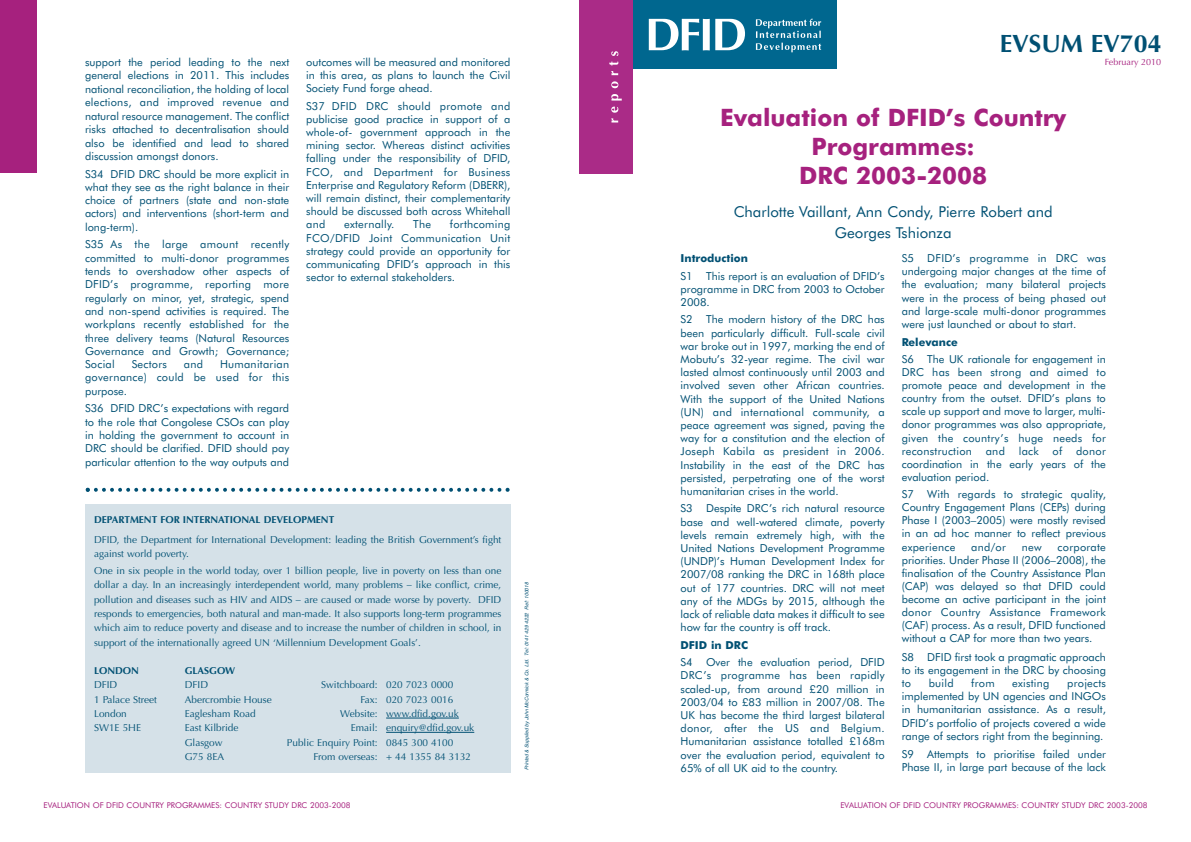
<style>
.page{position:relative;width:1191px;height:842px;background:#fff}
.page>*{position:absolute;margin:0;border:0;box-sizing:border-box;transform-origin:0 0}
.t1{font:700 25px "Optima";color:#005073}
.t2{font:700 24px/28.8px "Futura BT";color:#a6217e;text-align:center}
.t3{font:15px/20.3px "Futura BT";color:#005073;text-align:center}
.t4{font:11px/13.2px "Futura BT";color:#005073;text-align:justify}
.t5{font:700 11px "Futura BT";color:#005073}
.t6{font:11px "Futura BT";letter-spacing:.025em;color:#005073}
.t7{font:10px/14.3px "Optima";color:#005073}
.t8{font:700 10px "Optima";color:#005073}
.t9{font:9px "Optima";color:#a6217e}
.t10{font:8px "Futura BT";color:#a6217e}
.t11{font:italic 5px "Helvetica";color:#005073}
</style>
<div class="page">
<div style="left:0;top:0;width:37px;height:173px;background:#a6217e"></div>
<svg style="left:86px;top:488px;width:423px;height:4px"></svg>
<div style="left:85px;top:505px;width:425px;height:268px;background:#d5e1e8"></div>
<hr style="left:386px;top:718px;width:73px;height:1px;background:#005073">
<hr style="left:386px;top:732px;width:88px;height:1px;background:#005073">
<div style="left:632px;top:0;width:205px;height:68px;background:#00678f"></div>
<div style="left:579px;top:0;width:53px;height:173px;background:#aa2b87"></div>
<svg style="left:649px;top:19px;width:60px;height:31px"></svg>
<svg style="left:715px;top:19px;width:30px;height:31px"></svg>
<svg style="left:756px;top:19px;width:65px;height:33px"></svg>
<svg style="left:611px;top:94px;width:11px;height:28px"></svg>
<svg style="left:611px;top:81px;width:7px;height:7px"></svg>
<svg style="left:609px;top:51px;width:9px;height:24px"></svg>
<h1 class="t1" style="left:999px;top:34px;width:163px">EVSUM EV704</h1>
<p class="t4" style="left:85px;top:56px;width:206px">support the period leading to the next</p>
<p class="t9" style="left:1104px;top:58px;width:58px">February 2010</p>
<p class="t4" style="left:85px;top:69px;width:206px;line-height:13.5px">general elections in 2011. This includes national reconciliation, the holding of local elections, and improved revenue and natural resource management. The conflict risks attached to decentralisation should also be identified and lead to shared discussion amongst donors.</p>
<p class="t4" style="left:85px;top:168px;width:206px">S34 DFID DRC should be more explicit in what they see as the right balance in their choice of partners (state and non-state actors) and interventions (short-term and long-term).</p>
<p class="t4" style="left:85px;top:239px;width:206px">S35 As the large amount recently committed to multi-donor programmes tends to overshadow other aspects of DFID’s programme, reporting more regularly on minor, yet, strategic, spend and non-spend activities is required. The workplans recently established for the three delivery teams (Natural Resources Governance and Growth; Governance; Social</p>
<p class="t4" style="left:306px;top:56px;width:206px">outcomes will be measured and monitored in this area, as plans to launch the Civil Society Fund forge ahead.</p>
<p class="t4" style="left:306px;top:100px;width:206px">S37 DFID DRC should promote and publicise good practice in support of a whole-of- government approach in the mining sector. Whereas distinct activities falling under the responsibility of DFID, FCO, and Department for Business Enterprise and Regulatory Reform (DBERR), will remain distinct, their complementarity should be discussed both across Whitehall and</p>
<h2 class="t2" style="left:720px;top:105px;width:348px">Evaluation of DFID’s Country<br>Programmes:<br>DRC 2003-2008</h2>
<h3 class="t3" style="left:733px;top:203px;width:320px">Charlotte Vaillant, Ann Condy, Pierre Robert and<br>Georges Tshionza</h3>
<p class="t4" style="left:306px;top:219px;width:206px;text-indent:144px">forthcoming FCO/DFID Joint Communication Unit strategy could provide an opportunity for communicating DFID’s approach in this sector to external stakeholders.</p>
<p class="t6" style="left:344px;top:220px;width:52px">externally.</p>
<p class="t4" style="left:413px;top:219px;width:19px">The</p>
<p class="t5" style="left:680px;top:254px;width:69px">Introduction</p>
<p class="t4" style="left:680px;top:270px;width:206px">S1 This report is an evaluation of DFID’s programme in DRC from 2003 to October 2008.</p>
<p class="t4" style="left:680px;top:314px;width:206px">S2 The modern history of the DRC has been particularly difficult. Full-scale civil war broke out in 1997, marking the end of Mobutu’s 32-year regime. The civil war lasted almost continuously until 2003 and involved seven other African countries.<br>With the support of the United Nations (UN) and international community, a peace agreement was signed, paving the way for a constitution and the election of Joseph Kabila as president in 2006.<br>Instability in the east of the DRC has persisted, perpetrating one of the worst humanitarian crises in the world.</p>
<p class="t4" style="left:680px;top:503px;width:206px">S3 Despite DRC’s rich natural resource base and well-watered climate, poverty levels remain extremely high, with the United Nations Development Programme (UNDP)’s Human Development Index for 2007/08 ranking the DRC in 168th place out of 177 countries. DRC will not meet any of the MDGs by 2015, although the lack of reliable data makes it difficult to see how far the country is off track.</p>
<p class="t5" style="left:680px;top:640px;width:69px">DFID in DRC</p>
<p class="t4" style="left:680px;top:657px;width:206px">S4 Over the evaluation period, DFID DRC’s programme has been rapidly scaled-up, from around £20 million in 2003/04 to £83 million in 2007/08. The UK has become the third largest bilateral donor, after the US and Belgium.<br>Humanitarian assistance totalled £168m over the evaluation period, equivalent to 65% of all UK aid to the country.</p>
<p class="t4" style="left:901px;top:252px;width:206px">S5 DFID’s programme in DRC was undergoing major changes at the time of the evaluation; many bilateral projects were in the process of being phased out and large-scale multi-donor programmes were just launched or about to start.</p>
<p class="t5" style="left:901px;top:337px;width:58px">Relevance</p>
<p class="t4" style="left:901px;top:353px;width:206px">S6 The UK rationale for engagement in DRC has been strong and aimed to promote peace and development in the country from the outset. DFID’s plans to scale up support and move to larger, multi&shy;donor programmes was also appropriate, given the country’s huge needs for reconstruction</p>
<p class="t6" style="left:132px;top:360px;width:37px">Sectors</p>
<p class="t4" style="left:184px;top:359px;width:21px">and</p>
<p class="t4" style="left:85px;top:358px;width:206px;text-indent:135px">Humanitarian governance) could be used for this purpose.</p>
<p class="t4" style="left:85px;top:403px;width:206px">S36 DFID DRC’s expectations with regard to the role that Congolese CSOs can play in holding the government to account in DRC should be clarified. DFID should pay particular attention to the way outputs and</p>
<p class="t4" style="left:985px;top:445px;width:21px">and</p>
<p class="t4" style="left:1018px;top:445px;width:22px">lack</p>
<p class="t4" style="left:1052px;top:445px;width:11px">of</p>
<p class="t4" style="left:901px;top:445px;width:206px;text-indent:174px">donor coordination in the early years of the evaluation period.</p>
<p class="t4" style="left:901px;top:489px;width:206px">S7 With regards to strategic quality, Country Engagement Plans (CEPs) during Phase I (2003–2005) were mostly revised in an ad hoc manner to reflect previous experience</p>
<p class="t8" style="left:94px;top:515px;width:242px">DEPARTMENT FOR INTERNATIONAL DEVELOPMENT</p>
<p class="t7" style="left:94px;top:533px;width:409px">DFID, the Department for International Development: leading the British Government’s fight against world poverty.</p>
<p class="t7" style="left:94px;top:565px;width:409px;text-align:justify">One in six people in the world today, over 1 billion people, live in poverty on less than one dollar a day. In an increasingly interdependent world, many problems – like conflict, crime, pollution and diseases such as HIV and AIDS – are caused or made worse by poverty. DFID responds to emergencies, both natural and man-made. It also supports long-term programmes which aim to reduce poverty and disease and to increase the number of children in school, in support of the internationally agreed UN ‘Millennium Development Goals’.</p>
<p class="t8" style="left:94px;top:667px;width:46px">LONDON</p>
<p class="t8" style="left:185px;top:667px;width:52px">GLASGOW</p>
<p class="t7" style="left:94px;top:679px;width:25px">DFID</p>
<p class="t7" style="left:185px;top:679px;width:25px">DFID</p>
<p class="t7" style="left:321px;top:679px;width:134px">Switchboard: 020 7023 0000</p>
<p class="t7" style="left:94px;top:693px;width:64px">1 Palace Street</p>
<p class="t7" style="left:185px;top:693px;width:88px">Abercrombie House</p>
<p class="t7" style="left:360px;top:693px;width:95px">Fax: 020 7023 0016</p>
<p class="t7" style="left:94px;top:707px;width:34px">London</p>
<p class="t7" style="left:185px;top:707px;width:72px">Eaglesham Road</p>
<p class="t7" style="left:340px;top:707px;width:120px">Website: www.dfid.gov.uk</p>
<p class="t7" style="left:94px;top:722px;width:48px">SW1E 5HE</p>
<p class="t7" style="left:185px;top:722px;width:55px">East Kilbride</p>
<p class="t7" style="left:351px;top:722px;width:125px">Email: enquiry@dfid.gov.uk</p>
<p class="t7" style="left:185px;top:736px;width:39px">Glasgow</p>
<p class="t7" style="left:287px;top:736px;width:168px">Public Enquiry Point: 0845 300 4100</p>
<p class="t7" style="left:185px;top:750px;width:41px">G75 8EA</p>
<p class="t7" style="left:313px;top:750px;width:159px">From overseas: + 44 1355 84 3132</p>
<p class="t4" style="left:971px;top:541px;width:36px">and/or</p>
<p class="t4" style="left:1021px;top:541px;width:21px">new</p>
<p class="t4" style="left:901px;top:541px;width:206px;text-indent:156px">corporate priorities. Under Phase II (2006–2008), the finalisation of the Country Assistance Plan (CAP) was delayed so that DFID could become an active participant in the joint donor Country Assistance Framework (CAF) process. As a result, DFID functioned without a CAP for more than two years.</p>
<p class="t4" style="left:901px;top:651px;width:206px">S8 DFID first took a pragmatic approach to its engagement in the DRC by choosing to</p>
<p class="t11" style="left:525px;top:770px;width:190px;rotate:-90deg">Printed &amp; Supplied by John McCormick &amp; Co. Ltd. Tel: 0141 429 4222 Ref: 100018</p>
<p class="t4" style="left:928px;top:677px;width:26px">build</p>
<p class="t4" style="left:971px;top:677px;width:25px">from</p>
<p class="t6" style="left:1012px;top:679px;width:39px">existing</p>
<p class="t4" style="left:901px;top:677px;width:206px;text-indent:165px">projects implemented by UN agencies and INGOs in humanitarian assistance. As a result, DFID’s portfolio of projects covered a wide range of sectors right from the beginning.</p>
<p class="t4" style="left:901px;top:748px;width:206px">S9 Attempts to prioritise failed under<br>Phase II, in large part because of the lack</p>
<p class="t10" style="left:44px;top:802px;width:309px">EVALUATION OF DFID COUNTRY PROGRAMMES: COUNTRY STUDY DRC 2003-2008</p>
<p class="t10" style="left:840px;top:802px;width:309px">EVALUATION OF DFID COUNTRY PROGRAMMES: COUNTRY STUDY DRC 2003-2008</p>
</div>
